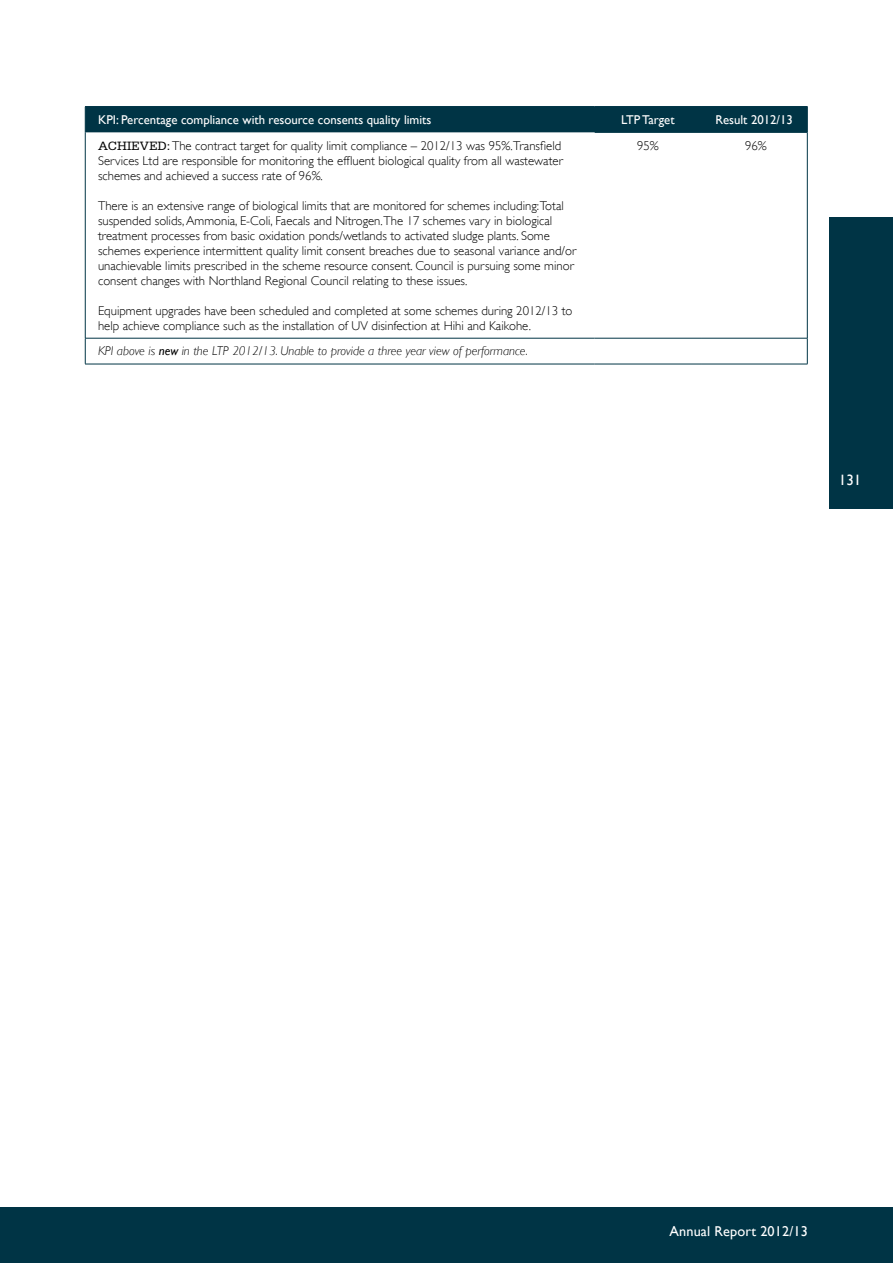
<style>
.page{position:relative;width:893px;height:1263px;background:#fff}
.page>*{position:absolute;margin:0;border:0;box-sizing:border-box;transform-origin:0 0}
.t1{font:15px "Gill Sans";color:#fff}
.t2{font:14.25px "Gill Sans";letter-spacing:.01em;color:#fff}
.t3{font:300 12.75px/15px "Gill Sans";color:#000}
.t4{font:12.75px "Gill Sans";color:#fff}
.t5{font:italic 300 12.75px "Gill Sans";color:#000}
.s1{font-family:"Serifa Std";font-weight:400}
.s2{font-weight:400}
</style>
<div class="page">
<div style="left:829px;top:217px;width:64px;height:291px;background:#003445"></div>
<div style="left:0;top:1208px;width:893px;height:55px;background:#003445"></div>
<hr style="left:85px;top:106px;width:510px;height:1px;background:#003445">
<hr style="left:595px;top:106px;width:106px;height:1px;background:#003445">
<hr style="left:701px;top:106px;width:106px;height:1px;background:#003445">
<div style="left:85px;top:107px;width:723px;height:25px;background:#003445"></div>
<hr style="left:85px;top:132px;width:1px;height:206px;background:#003445">
<hr style="left:595px;top:132px;width:106px;height:1px;background:#003445">
<hr style="left:701px;top:132px;width:106px;height:1px;background:#003445">
<hr style="left:807px;top:133px;width:1px;height:205px;background:#003445">
<hr style="left:85px;top:338px;width:510px;height:1px;background:#003445">
<svg style="left:85px;top:338px;width:1px;height:26px"></svg>
<hr style="left:595px;top:338px;width:106px;height:1px;background:#003445">
<hr style="left:701px;top:338px;width:106px;height:1px;background:#003445">
<svg style="left:807px;top:338px;width:1px;height:26px"></svg>
<hr style="left:85px;top:364px;width:510px;height:1px;background:#003445">
<hr style="left:595px;top:364px;width:106px;height:1px;background:#003445">
<hr style="left:701px;top:364px;width:106px;height:1px;background:#003445">
<p class="t4" style="left:98px;top:112px;width:335px">KPI: Percentage compliance with resource consents quality limits</p>
<p class="t4" style="left:621px;top:112px;width:55px">LTP Target</p>
<p class="t4" style="left:715px;top:112px;width:79px">Result 2012/13</p>
<p class="t3" style="left:98px;top:138px;width:466px"><span class="s1">ACHIEVED:</span> The contract target for quality limit compliance – 2012/13 was 95%.Transfield<br>Services Ltd are responsible for monitoring the effluent biological quality from all wastewater schemes and achieved a success rate of 96%.</p>
<p class="t3" style="left:98px;top:198px;width:480px">There is an extensive range of biological limits that are monitored for schemes including:Total suspended solids, Ammonia, E-Coli, Faecals and Nitrogen.The 17 schemes vary in biological treatment processes from basic oxidation ponds/wetlands to activated sludge plants. Some schemes experience intermittent quality limit consent breaches due to seasonal variance and/or unachievable limits prescribed in the scheme resource consent. Council is pursuing some minor consent changes with Northland Regional Council relating to these issues.</p>
<p class="t3" style="left:98px;top:303px;width:476px">Equipment upgrades have been scheduled and completed at some schemes during 2012/13 to help achieve compliance such as the installation of UV disinfection at Hihi and Kaikohe.</p>
<p class="t3" style="left:637px;top:138px;width:23px">95%</p>
<p class="t3" style="left:745px;top:138px;width:23px">96%</p>
<p class="t5" style="left:98px;top:344px;width:431px">KPI above is <span class="s2">new</span> in the LTP 2012/13. Unable to provide a three year view of performance.</p>
<p class="t1" style="left:839px;top:471px;width:24px">131</p>
<p class="t2" style="left:669px;top:1223px;width:140px">Annual Report 2012/13</p>
</div>
